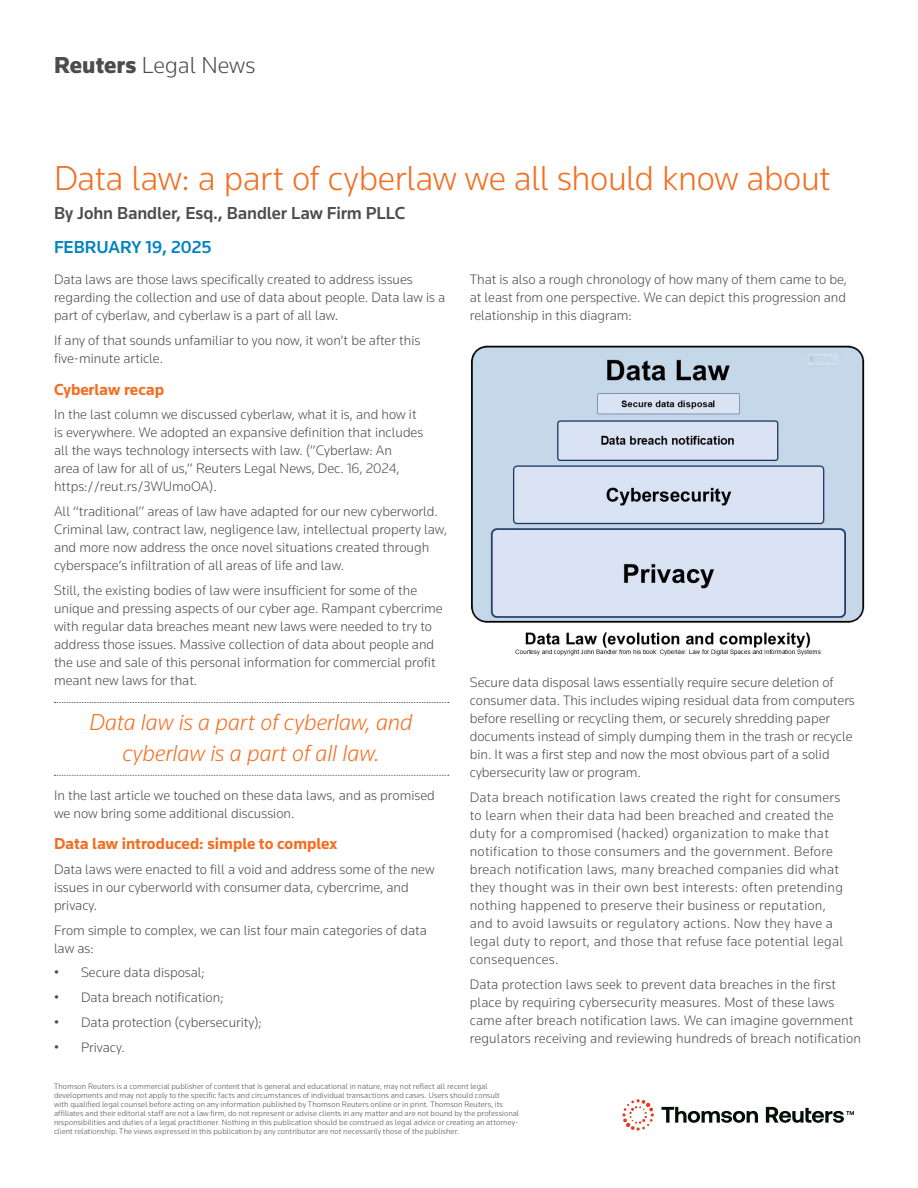
<style>
.page{position:relative;width:918px;height:1188px;background:#fff}
.page>*{position:absolute;margin:0;border:0;box-sizing:border-box;transform-origin:0 0}
.t1{font:300 36px "Knowledge";letter-spacing:-.01em;color:#f36e21}
.Pull-quote{font:italic 300 24px/31.5px "Knowledge";letter-spacing:-.005em;color:#f36e21;text-align:center}
.t2{font:300 24px "Knowledge";color:#4b4c4d}
.Byline{font:500 18px "Knowledge";letter-spacing:-.005em;color:#4b4c4d}
.Date{font:500 18px "Knowledge";color:#0083bf}
.Subhead{font:700 16.5px "Knowledge";color:#f36e21}
.Body{font:300 14.25px/18px "Knowledge";color:#4b4c4d}
.Body-2{font:300 14.25px/18px "Knowledge";letter-spacing:.02em;color:#4b4c4d}
.List{font:300 14.25px "Knowledge";color:#4b4c4d}
.t3{font:300 8.25px/9px "Knowledge";letter-spacing:.01em;color:#4b4c4d}
.s1{font-weight:900}
</style>
<div class="page">
<svg style="left:662px;top:1107px;width:96px;height:16px"></svg>
<svg style="left:622px;top:1099px;width:32px;height:32px"></svg>
<svg style="left:766px;top:1107px;width:88px;height:16px"></svg>
<svg style="left:54px;top:702px;width:395px;height:1px"></svg>
<svg style="left:54px;top:775px;width:395px;height:1px"></svg>
<img style="left:470px;top:345px;width:395px;height:311px">
<h2 class="t2" style="left:54px;top:50px;width:203px"><span class="s1">Reuters</span> Legal News</h2>
<p class="t1" style="left:54px;top:156px;width:778px">Data law: a part of cyberlaw we all should know about</p>
<p class="Byline" style="left:54px;top:202px;width:353px">By John Bandler, Esq., Bandler Law Firm PLLC</p>
<p class="Date" style="left:54px;top:236px;width:159px">FEBRUARY 19, 2025</p>
<p class="Body" style="left:54px;top:270px;width:393px">Data laws are those laws specifically created to address issues regarding the collection and use of data about people. Data law is a part of cyberlaw, and cyberlaw is a part of all law.</p>
<p class="Body" style="left:54px;top:331px;width:368px">If any of that sounds unfamiliar to you now, it won’t be after this five-minute article.</p>
<p class="Subhead" style="left:54px;top:379px;width:112px">Cyberlaw recap</p>
<p class="Body" style="left:54px;top:405px;width:371px">In the last column we discussed cyberlaw, what it is, and how it is everywhere. We adopted an expansive definition that includes all the ways technology intersects with law. (”Cyberlaw: An<br>area of law for all of us,” Reuters Legal News, Dec. 16, 2024, https://reut.rs/3WUmoOA).</p>
<p class="Body" style="left:54px;top:502px;width:395px">All “traditional” areas of law have adapted for our new cyberworld.<br>Criminal law, contract law, negligence law, intellectual property law, and more now address the once novel situations created through cyberspace’s infiltration of all areas of life and law.</p>
<p class="Body" style="left:54px;top:581px;width:390px">Still, the existing bodies of law were insufficient for some of the unique and pressing aspects of our cyber age. Rampant cybercrime with regular data breaches meant new laws were needed to try to address those issues. Massive collection of data about people and the use and sale of this personal information for commercial profit meant new laws for that.</p>
<p class="Pull-quote" style="left:89px;top:706px;width:325px">Data law is a part of cyberlaw, and cyberlaw is a part of all law.</p>
<p class="Body" style="left:54px;top:786px;width:382px">In the last article we touched on these data laws, and as promised we now bring some additional discussion.</p>
<p class="Subhead" style="left:54px;top:833px;width:285px">Data law introduced: simple to complex</p>
<p class="Body" style="left:54px;top:860px;width:382px">Data laws were enacted to fill a void and address some of the new issues in our cyberworld with consumer data, cybercrime, and privacy.</p>
<p class="Body" style="left:54px;top:921px;width:374px">From simple to complex, we can list four main categories of data law as:</p>
<p class="List" style="left:54px;top:964px;width:153px">• Secure data disposal;</p>
<p class="List" style="left:54px;top:989px;width:171px">• Data breach notification;</p>
<p class="List" style="left:54px;top:1013px;width:210px">• Data protection (cybersecurity);</p>
<p class="List" style="left:54px;top:1038px;width:72px">• Privacy.</p>
<p class="Body" style="left:470px;top:270px;width:379px;text-align:justify">That is also a rough chronology of how many of them came to be, at least from one perspective. We can depict this progression and relationship in this diagram:</p>
<p class="Body" style="left:470px;top:673px;width:387px">Secure data disposal laws essentially require secure deletion of consumer data. This includes wiping residual data from computers before reselling or recycling them, or securely shredding paper documents instead of simply dumping them in the trash or recycle bin. It was a first step and now the most obvious part of a solid cybersecurity law or program.</p>
<p class="Body-2" style="left:470px;top:788px;width:375px">Data breach notification laws created the right for consumers to learn when their data had been breached and created the duty for a compromised (hacked) organization to make that notification to those consumers and the government. Before breach notification laws, many breached companies did what they thought was in their own best interests: often pretending nothing happened to preserve their business or reputation, and to avoid lawsuits or regulatory actions. Now they have a legal duty to report, and those that refuse face potential legal consequences.</p>
<p class="Body" style="left:470px;top:975px;width:393px">Data protection laws seek to prevent data breaches in the first place by requiring cybersecurity measures. Most of these laws came after breach notification laws. We can imagine government regulators receiving and reviewing hundreds of breach notification</p>
<p class="t3" style="left:54px;top:1082px;width:467px">Thomson Reuters is a commercial publisher of content that is general and educational in nature, may not reflect all recent legal developments and may not apply to the specific facts and circumstances of individual transactions and cases. Users should consult<br>with qualified legal counsel before acting on any information published by Thomson Reuters online or in print. Thomson Reuters, its affiliates and their editorial staff are not a law firm, do not represent or advise clients in any matter and are not bound by the professional responsibilities and duties of a legal practitioner. Nothing in this publication should be construed as legal advice or creating an attorney&shy;client relationship. The views expressed in this publication by any contributor are not necessarily those of the publisher.</p>
</div>
